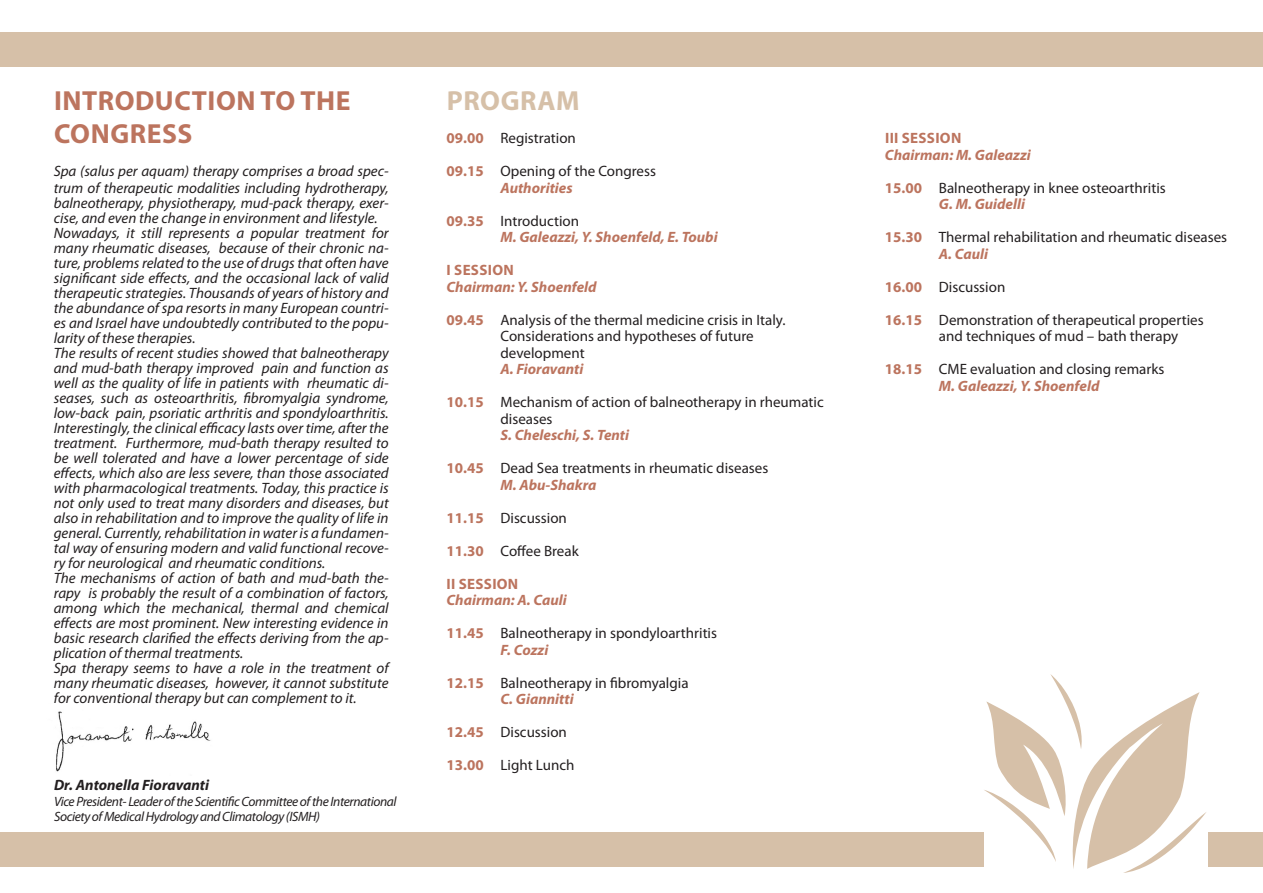
<style>
.page{position:relative;width:1263px;height:893px;background:#fff}
.page>*{position:absolute;margin:0;border:0;box-sizing:border-box;transform-origin:0 0}
.t1{font:700 27.75px/33.2px "Myriad Pro";letter-spacing:.02em;color:#bc745e}
.t2{font:700 27.75px "Myriad Pro";letter-spacing:.02em;color:#d6c0a8}
.t3{font:italic 15px/15px "Myriad Pro";color:#231f20;text-align:justify}
.t4{font:15px/16.5px "Myriad Pro";color:#231f20}
.t5{font:italic 700 15px "Myriad Pro";color:#bc745e}
.t6{font:700 15px "Myriad Pro";letter-spacing:.02em;color:#bc745e}
.t7{font:italic 700 15px "Myriad Pro";color:#231f20}
.t8{font:italic 13.5px/15px "Myriad Pro";letter-spacing:-.03em;color:#231f20}
.s1{font-weight:700;color:#bc745e}
</style>
<div class="page">
<img style="left:56px;top:711px;width:155px;height:61px">
<div style="left:0;top:33px;width:1263px;height:34px;background:#d6c0a8"></div>
<div style="left:0;top:833px;width:983px;height:34px;background:#d6c0a8"></div>
<div style="left:1209px;top:833px;width:54px;height:34px;background:#d6c0a8"></div>
<svg style="left:983px;top:674px;width:223px;height:199px"></svg>
<p class="t1" style="left:54px;top:83px;width:298px">INTRODUCTION TO THE<br>CONGRESS</p>
<p class="t3" style="left:54px;top:163px;width:336px;line-height:16.5px">Spa (salus per aquam) therapy comprises a broad spec&shy;trum of therapeutic modalities including hydrotherapy,</p>
<p class="t3" style="left:54px;top:195px;width:336px">balneotherapy, physiotherapy, mud-pack therapy, exer&shy;cise, and even the change in environment and lifestyle.</p>
<p class="t3" style="left:54px;top:225px;width:336px">Nowadays, it still represents a popular treatment for many rheumatic diseases, because of their chronic na&shy;ture, problems related to the use of drugs that often have significant side effects, and the occasional lack of valid therapeutic strategies. Thousands of years of history and the abundance of spa resorts in many European countri&shy;es and Israel have undoubtedly contributed to the popu&shy;larity of these therapies.</p>
<p class="t3" style="left:54px;top:345px;width:336px">The results of recent studies showed that balneotherapy and mud-bath therapy improved pain and function as well as the quality of life in patients with rheumatic di&shy;seases, such as osteoarthritis, fibromyalgia syndrome, low-back pain, psoriatic arthritis and spondyloarthritis.<br>Interestingly, the clinical efficacy lasts over time, after the treatment. Furthermore, mud-bath therapy resulted to be well tolerated and have a lower percentage of side effects, which also are less severe, than those associated with pharmacological treatments. Today, this practice is not only used to treat many disorders and diseases, but also in rehabilitation and to improve the quality of life in general. Currently, rehabilitation in water is a fundamen&shy;tal way of ensuring modern and valid functional recove&shy;ry for neurological and rheumatic conditions.</p>
<p class="t3" style="left:54px;top:570px;width:336px">The mechanisms of action of bath and mud-bath the&shy;rapy is probably the result of a combination of factors, among which the mechanical, thermal and chemical effects are most prominent. New interesting evidence in basic research clarified the effects deriving from the ap&shy;plication of thermal treatments.</p>
<p class="t3" style="left:54px;top:660px;width:336px">Spa therapy seems to have a role in the treatment of many rheumatic diseases, however, it cannot substitute for conventional therapy but can complement to it.</p>
<p class="t7" style="left:54px;top:776px;width:157px">Dr. Antonella Fioravanti</p>
<p class="t8" style="left:54px;top:793px;width:344px">Vice President- Leader of the Scientific Committee of the International<br>Society of Medical Hydrology and Climatology (ISMH)</p>
<p class="t2" style="left:447px;top:83px;width:134px">PROGRAM</p>
<p class="t4" style="left:446px;top:130px;width:131px"><span class="s1">09.00</span> Registration</p>
<p class="t4" style="left:446px;top:163px;width:211px"><span class="s1">09.15</span> Opening of the Congress</p>
<p class="t5" style="left:500px;top:178px;width:74px">Authorities</p>
<p class="t4" style="left:446px;top:212px;width:134px"><span class="s1">09.35</span> Introduction</p>
<p class="t5" style="left:500px;top:227px;width:219px">M. Galeazzi, Y. Shoenfeld, E. Toubi</p>
<p class="t6" style="left:447px;top:260px;width:69px">I SESSION</p>
<p class="t5" style="left:446px;top:277px;width:152px">Chairman: Y. Shoenfeld</p>
<p class="t4" style="left:446px;top:311px;width:340px"><span class="s1">09.45</span> Analysis of the thermal medicine crisis in Italy.</p>
<p class="t4" style="left:500px;top:328px;width:255px">Considerations and hypotheses of future</p>
<p class="t4" style="left:500px;top:344px;width:86px">development</p>
<p class="t5" style="left:500px;top:359px;width:84px">A. Fioravanti</p>
<p class="t4" style="left:500px;top:394px;width:325px;text-indent:-54px"><span class="s1">10.15</span> Mechanism of action of balneotherapy in rheumatic diseases</p>
<p class="t5" style="left:500px;top:425px;width:130px">S. Cheleschi, S. Tenti</p>
<p class="t4" style="left:446px;top:460px;width:323px"><span class="s1">10.45</span> Dead Sea treatments in rheumatic diseases</p>
<p class="t5" style="left:500px;top:475px;width:98px">M. Abu-Shakra</p>
<p class="t4" style="left:446px;top:509px;width:122px"><span class="s1">11.15</span> Discussion</p>
<p class="t4" style="left:446px;top:542px;width:134px"><span class="s1">11.30</span> Coffee Break</p>
<p class="t6" style="left:447px;top:574px;width:73px">II SESSION</p>
<p class="t5" style="left:446px;top:590px;width:122px">Chairman: A. Cauli</p>
<p class="t4" style="left:446px;top:625px;width:272px"><span class="s1">11.45</span> Balneotherapy in spondyloarthritis</p>
<p class="t5" style="left:500px;top:640px;width:49px">F. Cozzi</p>
<p class="t4" style="left:446px;top:674px;width:244px"><span class="s1">12.15</span> Balneotherapy in fibromyalgia</p>
<p class="t5" style="left:500px;top:689px;width:75px">C. Giannitti</p>
<p class="t4" style="left:446px;top:724px;width:122px"><span class="s1">12.45</span> Discussion</p>
<p class="t4" style="left:446px;top:757px;width:129px"><span class="s1">13.00</span> Light Lunch</p>
<p class="t6" style="left:885px;top:128px;width:78px">III SESSION</p>
<p class="t5" style="left:885px;top:145px;width:147px">Chairman: M. Galeazzi</p>
<p class="t4" style="left:885px;top:179px;width:282px"><span class="s1">15.00</span> Balneotherapy in knee osteoarthritis</p>
<p class="t5" style="left:939px;top:194px;width:88px">G. M. Guidelli</p>
<p class="t4" style="left:885px;top:229px;width:344px"><span class="s1">15.30</span> Thermal rehabilitation and rheumatic diseases</p>
<p class="t5" style="left:939px;top:244px;width:51px">A. Cauli</p>
<p class="t4" style="left:885px;top:278px;width:122px"><span class="s1">16.00</span> Discussion</p>
<p class="t4" style="left:885px;top:311px;width:320px"><span class="s1">16.15</span> Demonstration of therapeutical properties</p>
<p class="t4" style="left:939px;top:328px;width:241px">and techniques of mud – bath therapy</p>
<p class="t4" style="left:885px;top:361px;width:281px"><span class="s1">18.15</span> CME evaluation and closing remarks</p>
<p class="t5" style="left:939px;top:376px;width:162px">M. Galeazzi, Y. Shoenfeld</p>
</div>
